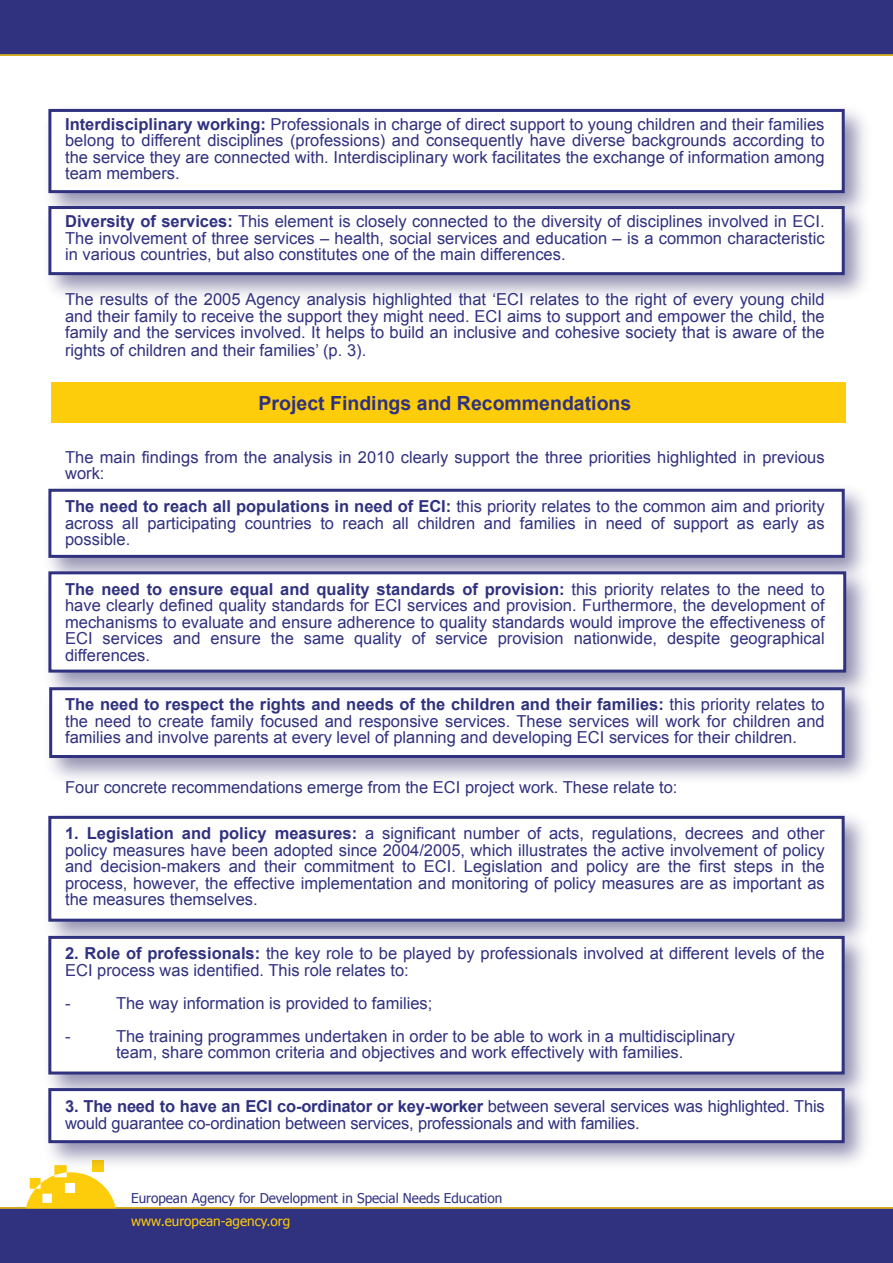
<style>
.page{position:relative;width:893px;height:1263px;background:#fff}
.page>*{position:absolute;margin:0;border:0;box-sizing:border-box;transform-origin:0 0}
.t1{font:700 19.5px "Arial";color:#30317f}
.t2{font:16.5px/16.5px "Arial";color:#30317f;text-align:justify}
.t3{font:13.5px "Tahoma";color:#30317f}
.t4{font:13.5px "Tahoma";color:#fdcc0b}
.s1{font-weight:700}
</style>
<div class="page">
<div style="left:0;top:0;width:893px;height:55px;background:#30317f"></div>
<div style="left:0;top:1208px;width:893px;height:55px;background:#30317f"></div>
<svg style="left:26px;top:1176px;width:90px;height:31px"></svg>
<hr style="left:0;top:1207px;width:893px;height:2px;background:#fdcc0b">
<div style="left:48px;top:109px;width:797px;height:84px;background:#fff;border:3px solid #30317f"></div>
<div style="left:48px;top:206px;width:797px;height:69px;background:#fff;border:3px solid #30317f"></div>
<div style="left:48px;top:489px;width:797px;height:69px;background:#fff;border:3px solid #30317f"></div>
<img style="left:46px;top:559px;width:824px;height:116px">
<div style="left:48px;top:571px;width:798px;height:102px;background:#fff;border:3px solid #30317f"></div>
<div style="left:49px;top:687px;width:796px;height:71px;background:#fff;border:3px solid #30317f"></div>
<div style="left:48px;top:816px;width:797px;height:106px;background:#fff;border:3px solid #30317f"></div>
<img style="left:46px;top:924px;width:822px;height:152px">
<div style="left:48px;top:936px;width:797px;height:138px;background:#fff;border:3px solid #30317f"></div>
<img style="left:48px;top:1076px;width:817px;height:100px">
<div style="left:48px;top:1088px;width:797px;height:55px;background:#fff;border:3px solid #30317f"></div>
<div style="left:51px;top:382px;width:794px;height:41px;background:#fdcc0b"></div>
<hr style="left:0;top:54px;width:893px;height:2px;background:#fdcc0b">
<p class="t2" style="left:65px;top:116px;width:761px"><span class="s1">Interdisciplinary working:</span> Professionals in charge of direct support to young children and their families belong to different disciplines (professions) and consequently have diverse backgrounds according to the service they are connected with. Interdisciplinary work facilitates the exchange of information among team members.</p>
<p class="t2" style="left:65px;top:213px;width:761px"><span class="s1">Diversity of services:</span> This element is closely connected to the diversity of disciplines involved in ECI.<br>The involvement of three services – health, social services and education – is a common characteristic in various countries, but also constitutes one of the main differences.</p>
<p class="t2" style="left:65px;top:291px;width:761px">The results of the 2005 Agency analysis highlighted that ‘ECI relates to the right of every young child and their family to receive the support they might need. ECI aims to support and empower the child, the family and the services involved. It helps to build an inclusive and cohesive society that is aware of the</p>
<p class="t2" style="left:65px;top:342px;width:303px">rights of children and their families’ (p. 3).</p>
<p class="t1" style="left:259px;top:391px;width:374px">Project Findings and Recommendations</p>
<p class="t2" style="left:65px;top:449px;width:761px">The main findings from the analysis in 2010 clearly support the three priorities highlighted in previous work:</p>
<p class="t2" style="left:65px;top:498px;width:761px"><span class="s1">The need to reach all populations in need of ECI:</span> this priority relates to the common aim and priority across all participating countries to reach all children and families in need of support as early as possible.</p>
<p class="t2" style="left:65px;top:581px;width:761px"><span class="s1">The need to ensure equal and quality standards of provision:</span> this priority relates to the need to have clearly defined quality standards for ECI services and provision. Furthermore, the development of mechanisms to evaluate and ensure adherence to quality standards would improve the effectiveness of ECI services and ensure the same quality of service provision nationwide, despite geographical differences.</p>
<p class="t2" style="left:65px;top:696px;width:761px"><span class="s1">The need to respect the rights and needs of the children and their families:</span> this priority relates to the need to create family focused and responsive services. These services will work for children and families and involve parents at every level of planning and developing ECI services for their children.</p>
<p class="t2" style="left:65px;top:779px;width:614px">Four concrete recommendations emerge from the ECI project work. These relate to:</p>
<p class="t2" style="left:65px;top:825px;width:761px"><span class="s1">1. Legislation and policy measures:</span> a significant number of acts, regulations, decrees and other policy measures have been adopted since 2004/2005, which illustrates the active involvement of policy and decision-makers and their commitment to ECI. Legislation and policy are the first steps in the process, however, the effective implementation and monitoring of policy measures are as important as the measures themselves.</p>
<p class="t2" style="left:65px;top:945px;width:761px"><span class="s1">2. Role of professionals:</span> the key role to be played by professionals involved at different levels of the<br>ECI process was identified. This role relates to:</p>
<p class="t2" style="left:65px;top:995px;width:7px">-</p>
<p class="t2" style="left:116px;top:995px;width:318px">The way information is provided to families;</p>
<p class="t2" style="left:65px;top:1028px;width:7px">-</p>
<p class="t2" style="left:116px;top:1028px;width:620px">The training programmes undertaken in order to be able to work in a multidisciplinary team, share common criteria and objectives and work effectively with families.</p>
<p class="t2" style="left:65px;top:1098px;width:761px"><span class="s1">3. The need to have an ECI co-ordinator or key-worker</span> between several services was highlighted. This would guarantee co-ordination between services, professionals and with families.</p>
<p class="t3" style="left:131px;top:1189px;width:373px">European Agency for Development in Special Needs Education</p>
<p class="t4" style="left:131px;top:1212px;width:161px">www.european-agency.org</p>
</div>
